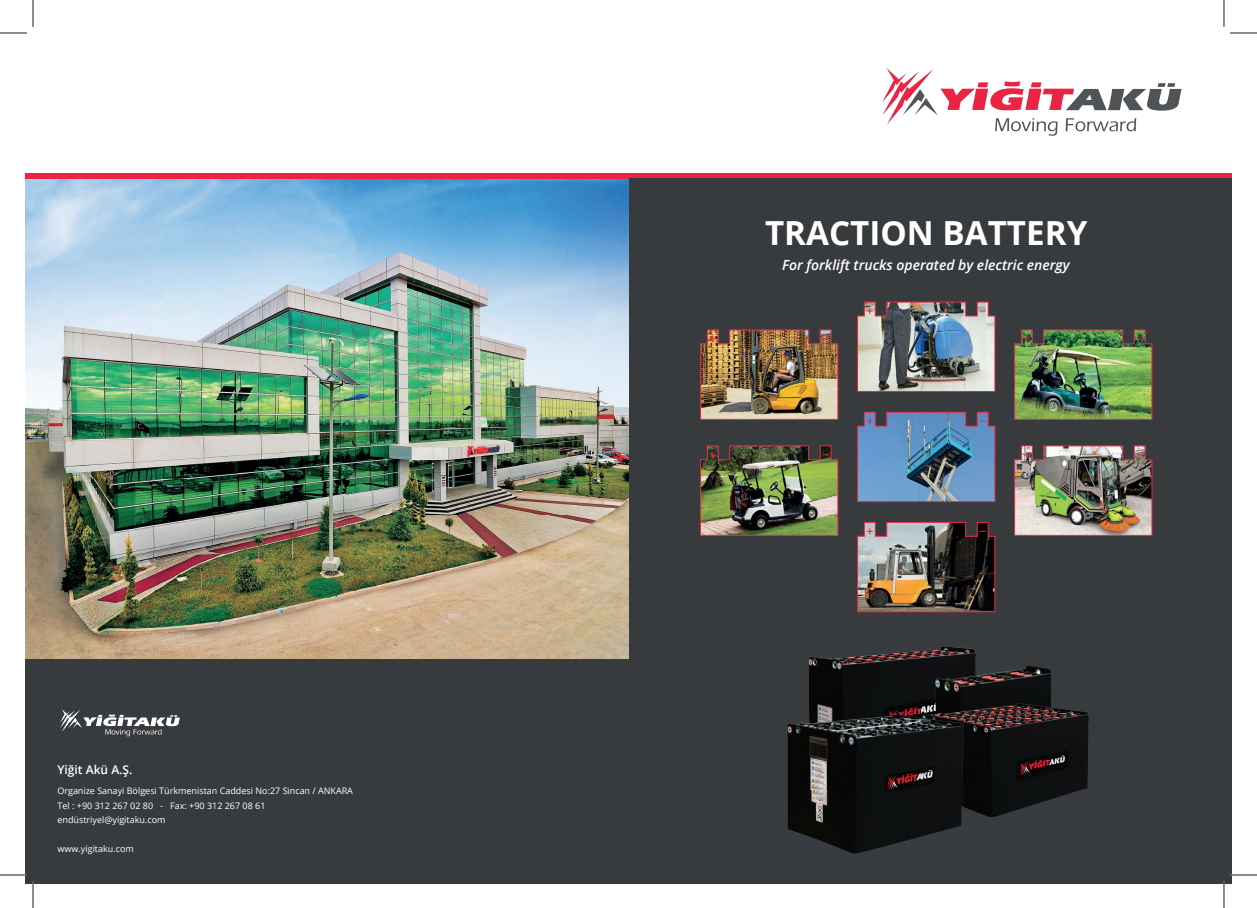
<style>
.page{position:relative;width:1257px;height:908px;background:#fff}
.page>*{position:absolute;margin:0;border:0;box-sizing:border-box;transform-origin:0 0}
.t1{font:700 33.2px "Open Sans";color:#fff}
.t2{font:italic 600 14px "Open Sans";color:#fff}
.t3{font:600 12px "Open Sans";color:#fff}
.t4{font:9px/14.4px "Open Sans";color:#fff}
</style>
<div class="page">
<div style="left:628px;top:33px;width:604px;height:850px;background:#383b3e"></div>
<img style="left:700px;top:329px;width:139px;height:91px">
<img style="left:700px;top:445px;width:139px;height:91px">
<img style="left:1014px;top:329px;width:139px;height:91px">
<img style="left:1014px;top:445px;width:139px;height:91px">
<img style="left:857px;top:301px;width:139px;height:91px">
<img style="left:857px;top:411px;width:139px;height:92px">
<img style="left:857px;top:521px;width:139px;height:92px">
<div style="left:628px;top:33px;width:604px;height:145px;background:#ea2443"></div>
<div style="left:628px;top:24px;width:604px;height:149px;background:#fff"></div>
<div style="left:24px;top:33px;width:604px;height:850px;background:#383b3e"></div>
<img style="left:25px;top:178px;width:603px;height:480px">
<div style="left:24px;top:33px;width:604px;height:145px;background:#ea2443"></div>
<div style="left:24px;top:24px;width:604px;height:149px;background:#fff"></div>
<img style="left:809px;top:647px;width:133px;height:68px">
<img style="left:942px;top:647px;width:33px;height:19px">
<img style="left:935px;top:666px;width:116px;height:38px">
<img style="left:1051px;top:708px;width:37px;height:81px">
<img style="left:963px;top:789px;width:120px;height:28px">
<svg style="left:922px;top:704px;width:13px;height:11px"></svg>
<img style="left:975px;top:704px;width:76px;height:57px">
<img style="left:975px;top:761px;width:76px;height:28px">
<img style="left:935px;top:704px;width:40px;height:28px">
<img style="left:963px;top:732px;width:12px;height:57px">
<img style="left:787px;top:722px;width:35px;height:119px">
<img style="left:822px;top:789px;width:141px;height:64px">
<img style="left:809px;top:715px;width:154px;height:74px">
<svg style="left:935px;top:789px;width:28px;height:1px"></svg>
<svg style="left:882px;top:68px;width:299px;height:68px"></svg>
<svg style="left:60px;top:709px;width:120px;height:27px"></svg>
<svg style="left:0;top:33px;width:27px;height:1px"></svg>
<svg style="left:1230px;top:33px;width:27px;height:1px"></svg>
<svg style="left:0;top:875px;width:27px;height:1px"></svg>
<svg style="left:1230px;top:875px;width:27px;height:1px"></svg>
<svg style="left:33px;top:0;width:1px;height:27px"></svg>
<svg style="left:33px;top:881px;width:1px;height:27px"></svg>
<svg style="left:1223px;top:0;width:1px;height:27px"></svg>
<svg style="left:1223px;top:881px;width:1px;height:27px"></svg>
<h3 class="t3" style="left:58px;top:762px;width:76px">Yiğit Akü A.Ş.</h3>
<p class="t4" style="left:57px;top:783px;width:297px">Organize Sanayi Bölgesi Türkmenistan Caddesi No:27 Sincan / ANKARA<br>Tel : +90 312 267 02 80 - Fax: +90 312 267 08 61 endüstriyel@yigitaku.com</p>
<p class="t4" style="left:57px;top:841px;width:78px">www.yigitaku.com</p>
<h1 class="t1" style="left:765px;top:210px;width:324px">TRACTION BATTERY</h1>
<h2 class="t2" style="left:782px;top:256px;width:289px">For forklift trucks operated by electric energy</h2>
</div>
